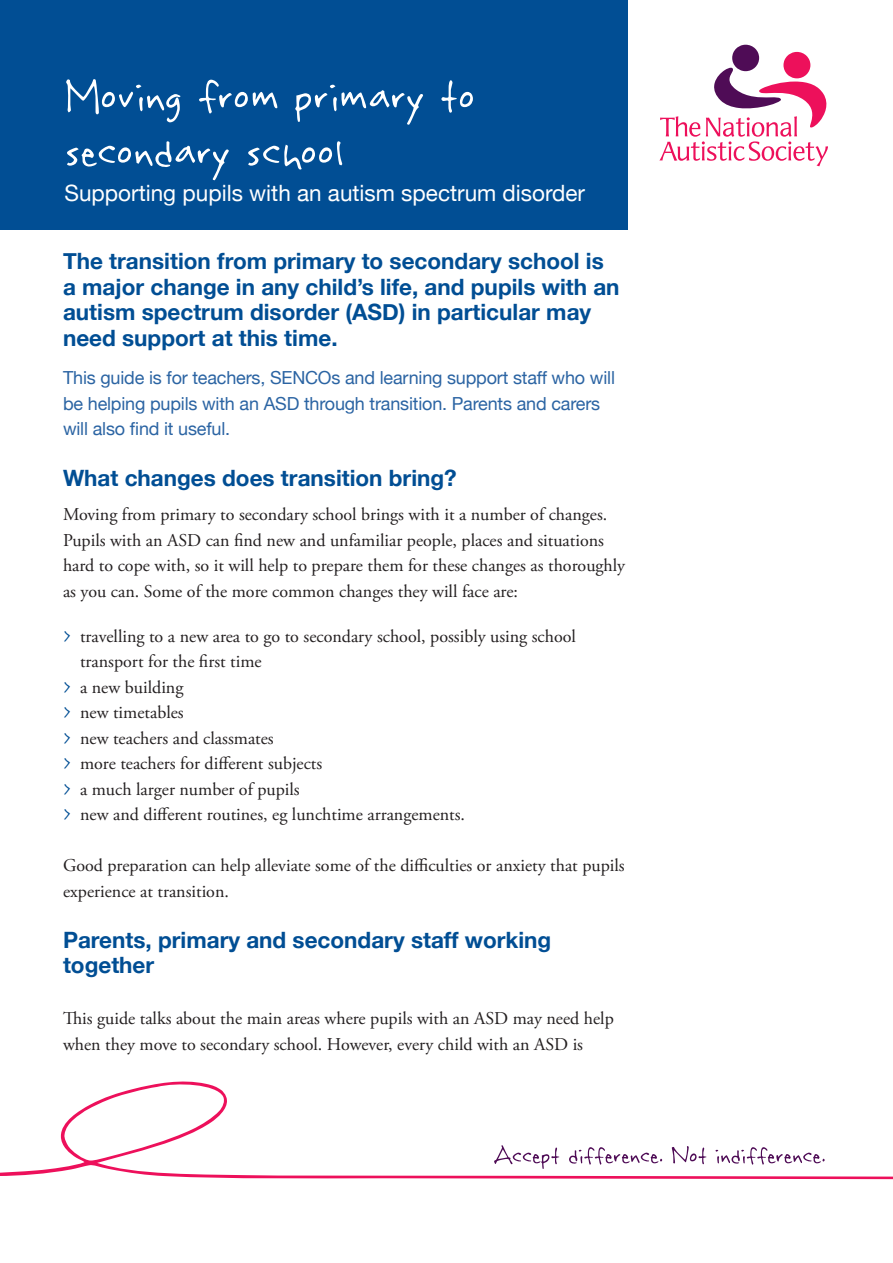
<style>
.page{position:relative;width:893px;height:1263px;background:#fff}
.page>*{position:absolute;margin:0;border:0;box-sizing:border-box;transform-origin:0 0}
.t1{font:54px/55.5px "Rabiohead";color:#fff}
.t2{font:700 22.5px/25.5px "Helvetica Neue";color:#014e94}
.t3{font:22.5px "Helvetica Neue";color:#fff}
.t4{font:18px/25.5px "Adobe Garamond Pro";color:#231f20}
.t5{font:18px/25.5px "Helvetica Neue";letter-spacing:-.01em;color:#2b64a3}
.s1{font-family:"Rabiohead";font-size:21px;color:#014e94}
</style>
<div class="page">
<svg style="left:659px;top:45px;width:169px;height:121px"></svg>
<svg style="left:0;top:1081px;width:893px;height:99px"></svg>
<svg style="left:494px;top:1145px;width:65px;height:24px"></svg>
<svg style="left:569px;top:1147px;width:93px;height:17px"></svg>
<svg style="left:672px;top:1146px;width:34px;height:18px"></svg>
<svg style="left:715px;top:1147px;width:110px;height:17px"></svg>
<div style="left:0;top:0;width:628px;height:230px;background:#014e94"></div>
<h1 class="t1" style="left:65px;top:66px;width:412px">Moving from primary to secondary school</h1>
<p class="t3" style="left:65px;top:180px;width:522px">Supporting pupils with an autism spectrum disorder</p>
<p class="t2" style="left:63px;top:248px;width:558px">The transition from primary to secondary school is a major change in any child’s life, and pupils with an autism spectrum disorder (ASD) in particular may need support at this time.</p>
<p class="t5" style="left:63px;top:365px;width:553px">This guide is for teachers, SENCOs and learning support staff who will be helping pupils with an ASD through transition. Parents and carers will also find it useful.</p>
<p class="t2" style="left:63px;top:465px;width:395px">What changes does transition bring?</p>
<p class="t4" style="left:63px;top:502px;width:564px">Moving from primary to secondary school brings with it a number of changes.<br>Pupils with an ASD can find new and unfamiliar people, places and situations hard to cope with, so it will help to prepare them for these changes as thoroughly as you can. Some of the more common changes they will face are:</p>
<p class="t4" style="left:63px;top:624px;width:514px"><span class="s1">&gt;</span> travelling to a new area to go to secondary school, possibly using school</p>
<p class="t4" style="left:80px;top:649px;width:183px">transport for the first time</p>
<p class="t4" style="left:63px;top:675px;width:122px"><span class="s1">&gt;</span> a new building</p>
<p class="t4" style="left:63px;top:700px;width:122px"><span class="s1">&gt;</span> new timetables</p>
<p class="t4" style="left:63px;top:726px;width:212px"><span class="s1">&gt;</span> new teachers and classmates</p>
<p class="t4" style="left:63px;top:751px;width:261px"><span class="s1">&gt;</span> more teachers for different subjects</p>
<p class="t4" style="left:63px;top:777px;width:238px"><span class="s1">&gt;</span> a much larger number of pupils</p>
<p class="t4" style="left:63px;top:802px;width:404px"><span class="s1">&gt;</span> new and different routines, eg lunchtime arrangements.</p>
<p class="t4" style="left:63px;top:853px;width:563px">Good preparation can help alleviate some of the difficulties or anxiety that pupils experience at transition.</p>
<p class="t2" style="left:63px;top:926px;width:490px">Parents, primary and secondary staff working together</p>
<p class="t4" style="left:63px;top:1006px;width:552px">This guide talks about the main areas where pupils with an ASD may need help when they move to secondary school. However, every child with an ASD is</p>
</div>
